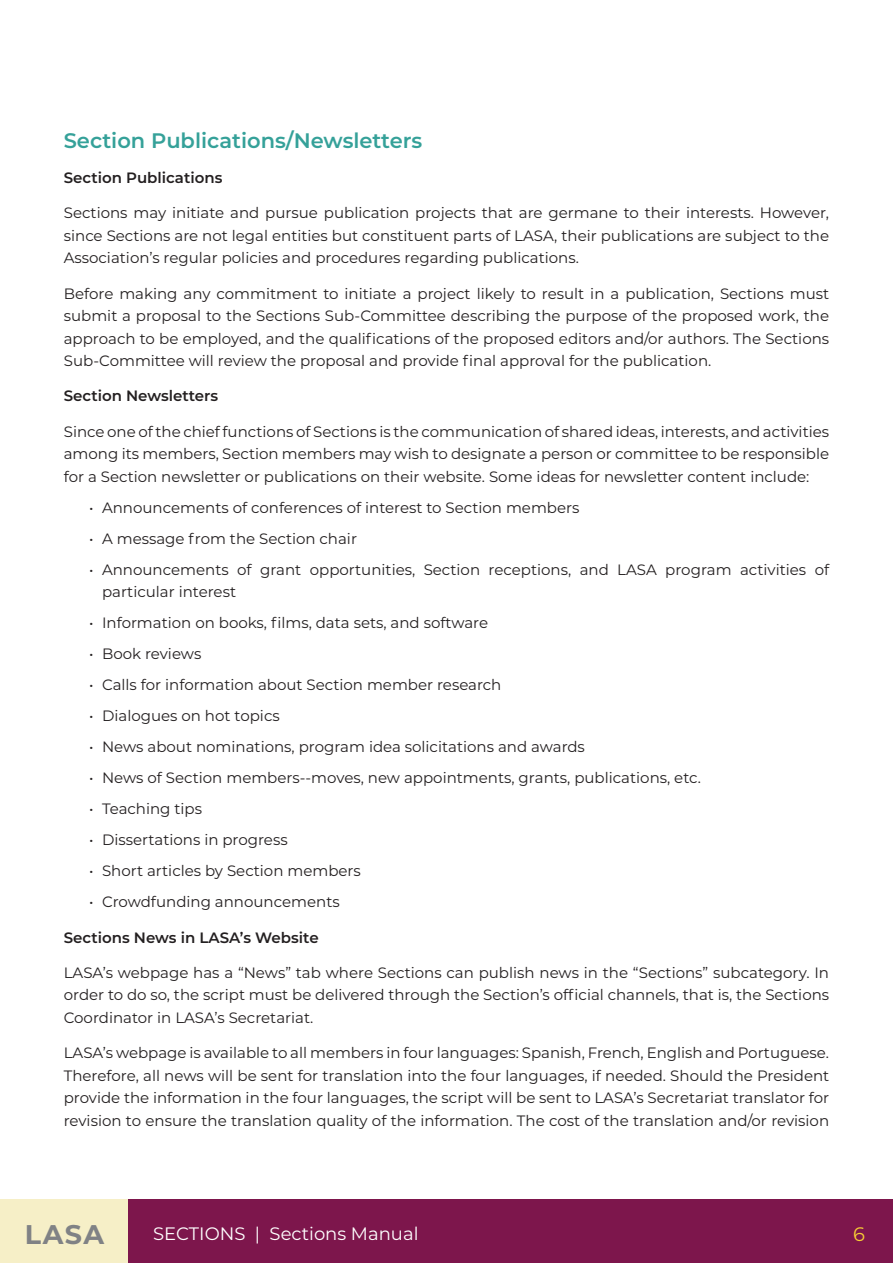
<style>
.page{position:relative;width:893px;height:1263px;background:#fff}
.page>*{position:absolute;margin:0;border:0;box-sizing:border-box;transform-origin:0 0}
.t1{font:700 27px "Montserrat";color:#808285}
.Cuerpo_de_texto{font:600 21px "Montserrat";color:#35a199}
.t2{font:19.5px "Montserrat";color:#f8ce34}
.t3{font:18px "Montserrat";color:#fff}
.Cuerpo_de_texto-2{font:15px/22.5px "Montserrat";color:#231f20;text-align:justify}
.Cuerpo_de_texto_resa{font:600 15px "Montserrat";color:#231f20}
.Cuerpo_de_texto-3{font:600 15px "Montserrat";color:#231f20}
</style>
<div class="page">
<div style="left:0;top:1199px;width:129px;height:64px;background:#f6efc7"></div>
<div style="left:129px;top:1199px;width:764px;height:64px;background:#7d164c"></div>
<p class="Cuerpo_de_texto" style="left:64px;top:126px;width:360px">Section Publications/Newsletters</p>
<p class="Cuerpo_de_texto_resa" style="left:64px;top:167px;width:160px">Section Publications</p>
<p class="Cuerpo_de_texto-2" style="left:64px;top:201px;width:767px">Sections may initiate and pursue publication projects that are germane to their interests. However, since Sections are not legal entities but constituent parts of LASA, their publications are subject to the Association’s regular policies and procedures regarding publications.</p>
<p class="Cuerpo_de_texto-2" style="left:64px;top:282px;width:767px">Before making any commitment to initiate a project likely to result in a publication, Sections must submit a proposal to the Sections Sub-Committee describing the purpose of the proposed work, the approach to be employed, and the qualifications of the proposed editors and/or authors. The Sections Sub-Committee will review the proposal and provide final approval for the publication.</p>
<p class="Cuerpo_de_texto-3" style="left:64px;top:385px;width:156px">Section Newsletters</p>
<p class="Cuerpo_de_texto-2" style="left:64px;top:420px;width:767px">Since one of the chief functions of Sections is the communication of shared ideas, interests, and activities among its members, Section members may wish to designate a person or committee to be responsible for a Section newsletter or publications on their website. Some ideas for newsletter content include:</p>
<p class="Cuerpo_de_texto-2" style="left:89px;top:496px;width:492px">• Announcements of conferences of interest to Section members</p>
<p class="Cuerpo_de_texto-2" style="left:89px;top:527px;width:269px">• A message from the Section chair</p>
<p class="Cuerpo_de_texto-2" style="left:102px;top:558px;width:729px;text-indent:-13px">• Announcements of grant opportunities, Section receptions, and LASA program activities of particular interest</p>
<p class="Cuerpo_de_texto-2" style="left:89px;top:611px;width:401px">• Information on books, films, data sets, and software</p>
<p class="Cuerpo_de_texto-2" style="left:89px;top:642px;width:114px">• Book reviews</p>
<p class="Cuerpo_de_texto-2" style="left:89px;top:673px;width:414px">• Calls for information about Section member research</p>
<p class="Cuerpo_de_texto-2" style="left:89px;top:704px;width:192px">• Dialogues on hot topics</p>
<p class="Cuerpo_de_texto-2" style="left:89px;top:735px;width:497px">• News about nominations, program idea solicitations and awards</p>
<p class="Cuerpo_de_texto-2" style="left:89px;top:766px;width:613px">• News of Section members--moves, new appointments, grants, publications, etc.</p>
<p class="Cuerpo_de_texto-2" style="left:89px;top:797px;width:114px">• Teaching tips</p>
<p class="Cuerpo_de_texto-2" style="left:89px;top:828px;width:200px">• Dissertations in progress</p>
<p class="Cuerpo_de_texto-2" style="left:89px;top:859px;width:273px">• Short articles by Section members</p>
<p class="Cuerpo_de_texto-2" style="left:89px;top:890px;width:252px">• Crowdfunding announcements</p>
<p class="Cuerpo_de_texto_resa" style="left:64px;top:927px;width:256px">Sections News in LASA’s Website</p>
<p class="Cuerpo_de_texto-2" style="left:64px;top:961px;width:767px">LASA’s webpage has a “News” tab where Sections can publish news in the “Sections” subcategory. In order to do so, the script must be delivered through the Section’s official channels, that is, the Sections Coordinator in LASA’s Secretariat.</p>
<p class="Cuerpo_de_texto-2" style="left:64px;top:1041px;width:767px">LASA’s webpage is available to all members in four languages: Spanish, French, English and Portuguese.<br>Therefore, all news will be sent for translation into the four languages, if needed. Should the President provide the information in the four languages, the script will be sent to LASA’s Secretariat translator for revision to ensure the translation quality of the information. The cost of the translation and/or revision</p>
<h1 class="t1" style="left:25px;top:1215px;width:81px">LASA</h1>
<p class="t3" style="left:153px;top:1221px;width:267px">SECTIONS | Sections Manual</p>
<h3 class="t2" style="left:853px;top:1220px;width:13px">6</h3>
</div>
